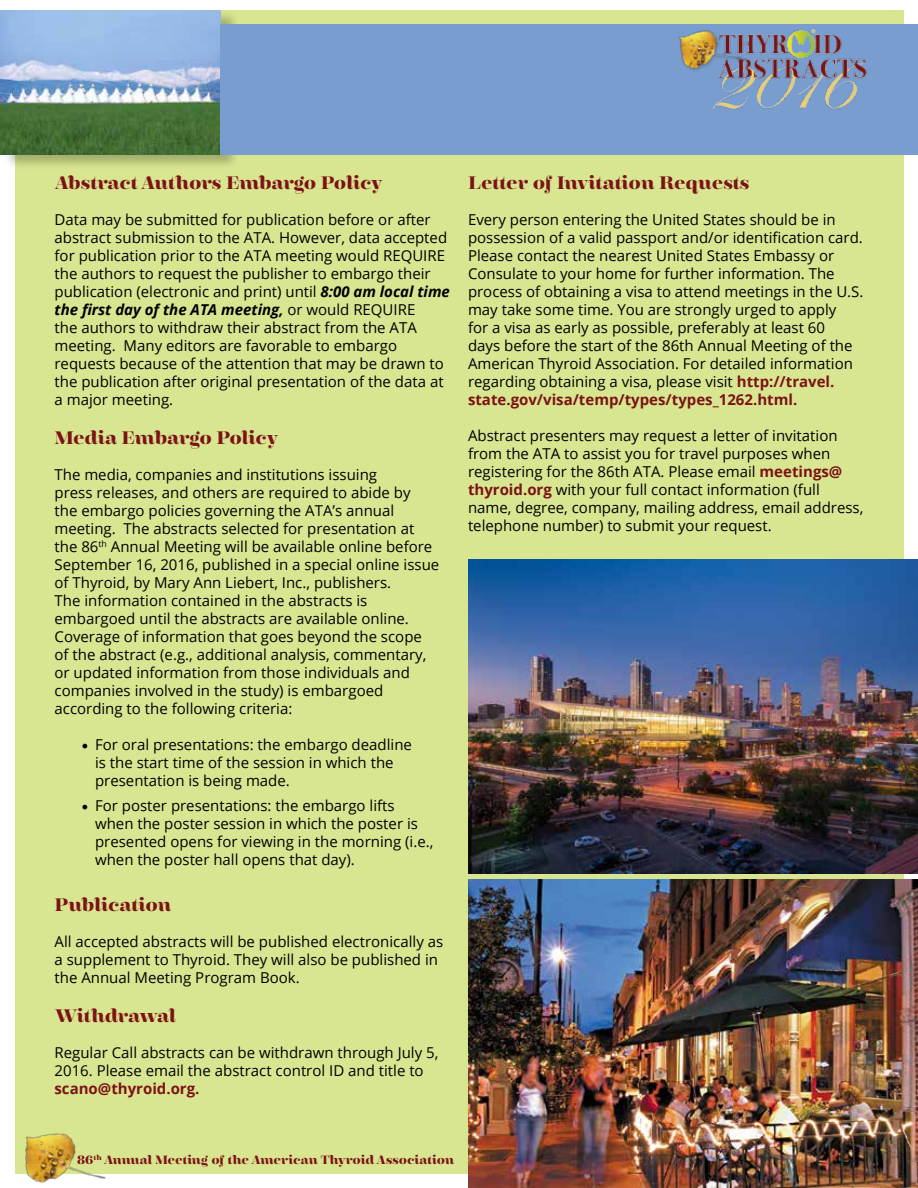
<style>
.page{position:relative;width:918px;height:1188px;background:#fff}
.page>*{position:absolute;margin:0;border:0;box-sizing:border-box;transform-origin:0 0}
.t1{font:700 18px "Encorpada Essential";letter-spacing:-.015em;color:#7b1315}
.t2{font:15px/18px "Open Sans";color:#000}
.t3{font:700 15px "Open Sans";color:#7b1315}
.t4{font:700 12px "Encorpada Essential";letter-spacing:-.005em;color:#7b1315}
.s1{font-weight:700;font-style:italic}
.s2{font-family:"Minion Pro";font-size:18px}
.s3{font-weight:700;color:#7b1315}
</style>
<div class="page">
<div style="left:15px;top:10px;width:889px;height:1163px;background:#d9e691"></div>
<img style="left:15px;top:1133px;width:106px;height:50px">
<div style="left:3px;top:9px;width:237px;height:161px;background:#000;opacity:.25"></div>
<img style="left:0;top:10px;width:220px;height:145px">
<img style="left:468px;top:560px;width:450px;height:313px">
<div style="left:220px;top:24px;width:698px;height:131px;background:#789dce"></div>
<img style="left:679px;top:28px;width:188px;height:82px">
<div style="left:464px;top:875px;width:454px;height:313px;background:#d8e590"></div>
<img style="left:468px;top:879px;width:450px;height:309px">
<p class="t1" style="left:55px;top:170px;width:330px">Abstract Authors Embargo Policy</p>
<p class="t2" style="left:55px;top:210px;width:397px">Data may be submitted for publication before or after abstract submission to the ATA. However, data accepted for publication prior to the ATA meeting would REQUIRE the authors to request the publisher to embargo their publication (electronic and print) until <span class="s1">8:00 am local time the first day of the ATA meeting,</span> or would REQUIRE<br>the authors to withdraw their abstract from the ATA meeting. Many editors are favorable to embargo requests because of the attention that may be drawn to the publication after original presentation of the data at a major meeting.</p>
<p class="t1" style="left:55px;top:425px;width:225px">Media Embargo Policy</p>
<p class="t2" style="left:55px;top:465px;width:386px">The media, companies and institutions issuing<br>press releases, and others are required to abide by<br>the embargo policies governing the ATA’s annual meeting. The abstracts selected for presentation at the 86<sup>th</sup> Annual Meeting will be available online before September 16, 2016, published in a special online issue of Thyroid, by Mary Ann Liebert, Inc., publishers.<br>The information contained in the abstracts is embargoed until the abstracts are available online.<br>Coverage of information that goes beyond the scope of the abstract (e.g., additional analysis, commentary, or updated information from those individuals and companies involved in the study) is embargoed according to the following criteria:</p>
<p class="t2" style="left:95px;top:735px;width:318px;text-indent:-14px"><span class="s2">•</span> For oral presentations: the embargo deadline is the start time of the session in which the presentation is being made.</p>
<p class="t2" style="left:95px;top:796px;width:340px;text-indent:-14px"><span class="s2">•</span> For poster presentations: the embargo lifts when the poster session in which the poster is presented opens for viewing in the morning (i.e., when the poster hall opens that day).</p>
<p class="t1" style="left:55px;top:892px;width:118px">Publication</p>
<p class="t2" style="left:55px;top:932px;width:390px">All accepted abstracts will be published electronically as a supplement to Thyroid. They will also be published in the Annual Meeting Program Book.</p>
<p class="t1" style="left:55px;top:1003px;width:123px">Withdrawal</p>
<p class="t2" style="left:55px;top:1043px;width:385px">Regular Call abstracts can be withdrawn through July 5,<br>2016. Please email the abstract control ID and title to</p>
<p class="t3" style="left:55px;top:1077px;width:147px">scano@thyroid.org.</p>
<p class="t1" style="left:468px;top:170px;width:283px">Letter of Invitation Requests</p>
<p class="t2" style="left:468px;top:210px;width:397px">Every person entering the United States should be in possession of a valid passport and/or identification card.<br>Please contact the nearest United States Embassy or Consulate to your home for further information. The process of obtaining a visa to attend meetings in the U.S. may take some time. You are strongly urged to apply<br>for a visa as early as possible, preferably at least 60<br>days before the start of the 86th Annual Meeting of the American Thyroid Association. For detailed information regarding obtaining a visa, please visit <span class="s3">http://travel. state.gov/visa/temp/types/types_1262.html.</span></p>
<p class="t2" style="left:468px;top:426px;width:397px">Abstract presenters may request a letter of invitation from the ATA to assist you for travel purposes when registering for the 86th ATA. Please email <span class="s3">meetings@ thyroid.org</span> with your full contact information (full name, degree, company, mailing address, email address, telephone number) to submit your request.</p>
<p class="t4" style="left:77px;top:1151px;width:378px">86<sup>th</sup> Annual Meeting of the American Thyroid Association</p>
</div>
